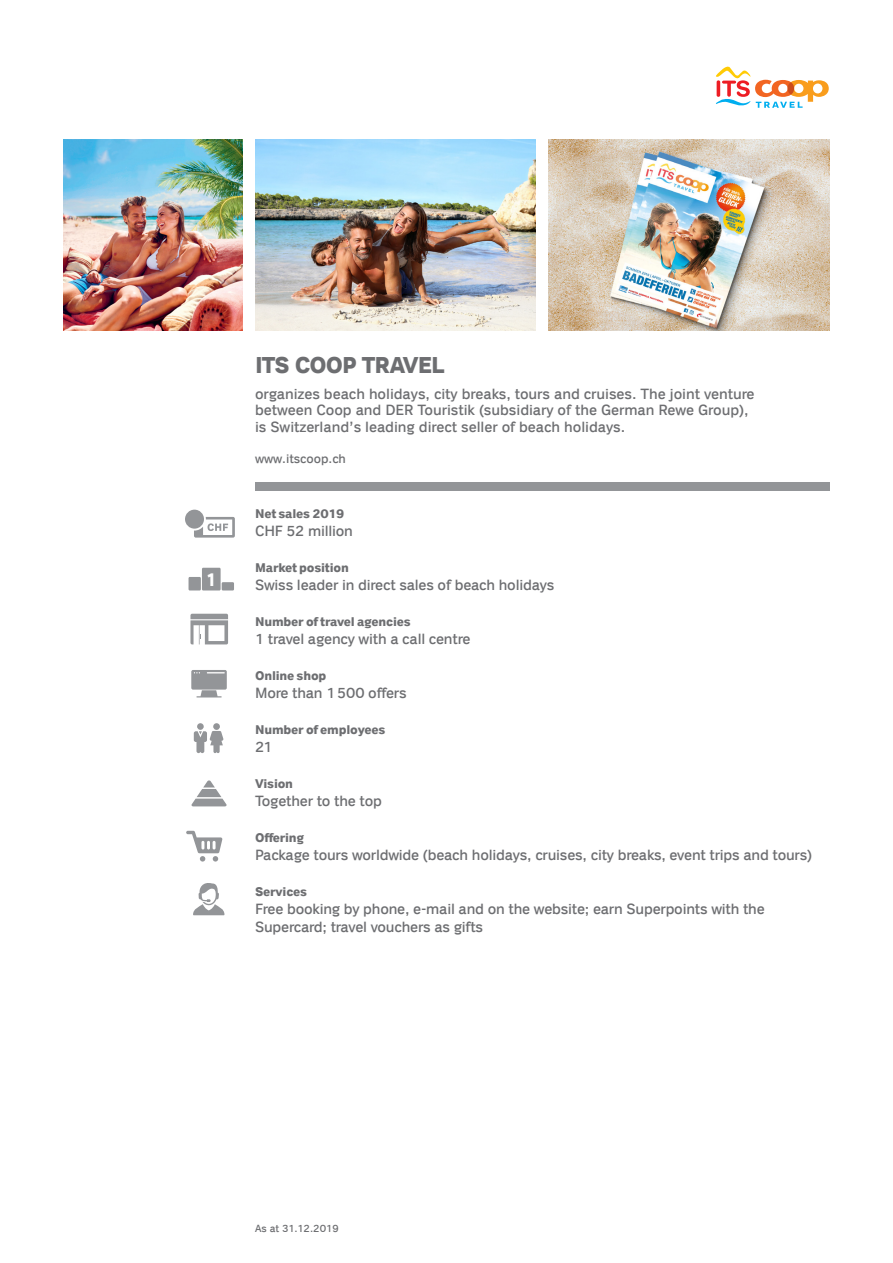
<style>
.page{position:relative;width:893px;height:1263px;background:#fff}
.page>*{position:absolute;margin:0;border:0;box-sizing:border-box;transform-origin:0 0}
.t1{font:700 23.25px "Coop";letter-spacing:-.04em;color:#6d6e71}
.t2{font:700 18.75px "Coop";color:#fff;scale:.86 1}
.t3{font:15px/16.5px "Coop";letter-spacing:-.015em;color:#6d6e71}
.t4{font:700 12.75px "Coop";letter-spacing:-.015em;color:#6d6e71}
.t5{font:12.75px "Coop";letter-spacing:-.005em;color:#6d6e71}
.t6{font:10.5px "Coop";letter-spacing:-.015em;color:#6d6e71}
</style>
<div class="page">
<svg style="left:194px;top:517px;width:41px;height:21px"></svg>
<div style="left:185px;top:510px;width:19px;height:19px;background:#939598;border-radius:50%"></div>
<div style="left:202px;top:568px;width:19px;height:22px;background:#939598"></div>
<div style="left:222px;top:582px;width:12px;height:8px;background:#939598"></div>
<div style="left:189px;top:577px;width:12px;height:13px;background:#939598"></div>
<svg style="left:190px;top:614px;width:38px;height:30px"></svg>
<div style="left:191px;top:670px;width:36px;height:20px;background:#939598;border-radius:2px"></div>
<svg style="left:207px;top:672px;width:18px;height:1px"></svg>
<svg style="left:197px;top:690px;width:25px;height:7px"></svg>
<svg style="left:194px;top:723px;width:30px;height:30px"></svg>
<svg style="left:191px;top:780px;width:36px;height:26px"></svg>
<svg style="left:186px;top:831px;width:36px;height:30px"></svg>
<svg style="left:193px;top:883px;width:31px;height:32px"></svg>
<img style="left:255px;top:139px;width:281px;height:192px">
<img style="left:548px;top:139px;width:281px;height:192px">
<img style="left:64px;top:139px;width:178px;height:192px">
<svg style="left:716px;top:66px;width:113px;height:42px"></svg>
<div style="left:255px;top:482px;width:574px;height:8px;background:#939598"></div>
<p class="t2" style="left:206px;top:569px;width:14px">1</p>
<h1 class="t1" style="left:255px;top:352px;width:191px">ITS COOP TRAVEL</h1>
<p class="t3" style="left:255px;top:385px;width:501px">organizes beach holidays, city breaks, tours and cruises. The joint venture between Coop and DER Touristik (subsidiary of the German Rewe Group), is Switzerland’s leading direct seller of beach holidays.</p>
<p class="t5" style="left:255px;top:451px;width:92px">www.itscoop.ch</p>
<p class="t4" style="left:255px;top:507px;width:91px">Net sales 2019</p>
<p class="t3" style="left:255px;top:523px;width:99px">CHF 52 million</p>
<p class="t4" style="left:255px;top:561px;width:95px">Market position</p>
<p class="t3" style="left:255px;top:577px;width:301px">Swiss leader in direct sales of beach holidays</p>
<p class="t4" style="left:255px;top:615px;width:157px">Number of travel agencies</p>
<p class="t3" style="left:255px;top:631px;width:217px">1 travel agency with a call centre</p>
<p class="t4" style="left:255px;top:669px;width:73px">Online shop</p>
<p class="t3" style="left:255px;top:685px;width:153px">More than 1500 offers</p>
<p class="t4" style="left:255px;top:723px;width:132px">Number of employees</p>
<p class="t3" style="left:255px;top:739px;width:19px">21</p>
<p class="t4" style="left:255px;top:777px;width:40px">Vision</p>
<p class="t3" style="left:255px;top:793px;width:128px">Together to the top</p>
<p class="t4" style="left:255px;top:831px;width:51px">Offering</p>
<p class="t3" style="left:255px;top:847px;width:559px">Package tours worldwide (beach holidays, cruises, city breaks, event trips and tours)</p>
<p class="t4" style="left:255px;top:885px;width:54px">Services</p>
<p class="t3" style="left:255px;top:900px;width:511px;line-height:18px">Free booking by phone, e-mail and on the website; earn Superpoints with the<br>Supercard; travel vouchers as gifts</p>
<p class="t6" style="left:255px;top:1223px;width:85px">As at 31.12.2019</p>
</div>
